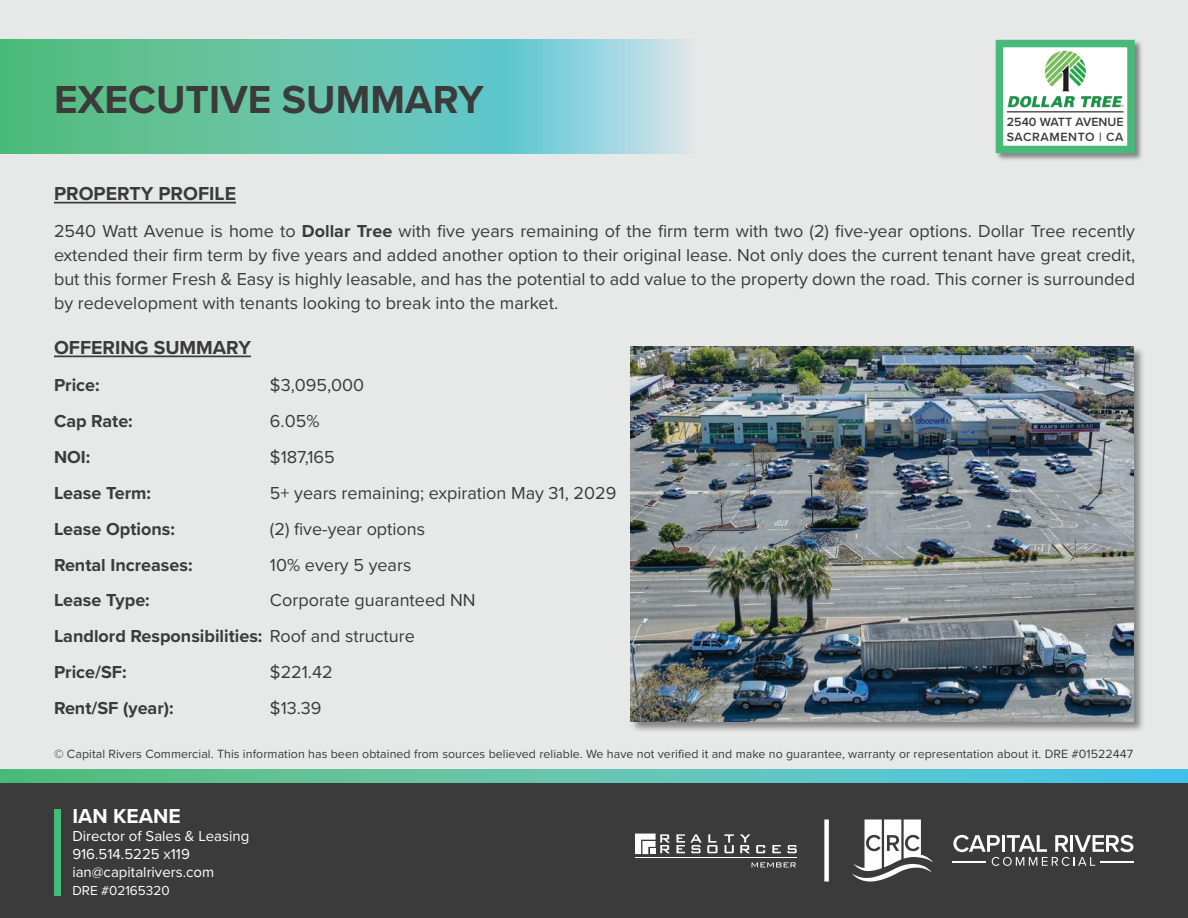
<style>
.page{position:relative;width:1188px;height:918px;background:#e7e8e8}
.page>*{position:absolute;margin:0;border:0;box-sizing:border-box;transform-origin:0 0}
.t1{font:700 40.5px "Proxima Nova";color:#3b3b3b}
.t2{font:700 21px "Proxima Nova";color:#fff}
.t3{font:700 19.5px "Proxima Nova";color:#3b3b3b}
.t4{font:18px/24px "Proxima Nova";color:#3b3b3b;text-align:justify}
.t5{font:700 18px "Proxima Nova";color:#3b3b3b}
.t6{font:15px "Proxima Nova";color:#fff}
.t7{font:13.5px "Proxima Nova";color:#fff}
.t8{font:600 12.45px "Proxima Nova";color:#3b3b3b}
.t9{font:600 12.45px "Proxima Nova";letter-spacing:.05em;color:#3b3b3b}
.t10{font:12.3px "Proxima Nova";letter-spacing:.005em;color:#3b3b3b}
.s1{font-weight:700}
.s2{font-weight:400}
</style>
<div class="page">
<svg style="left:0;top:40px;width:688px;height:113px;background:#6fc7b2"></svg>
<hr style="left:54px;top:202px;width:182px;height:1px;background:#3b3b3b">
<hr style="left:54px;top:356px;width:197px;height:1px;background:#3b3b3b">
<div style="left:630px;top:346px;width:516px;height:387px;background:#231f20;opacity:.5"></div>
<img style="left:631px;top:347px;width:503px;height:374px">
<div style="left:0;top:783px;width:1188px;height:135px;background:#3b3b3b"></div>
<svg style="left:0;top:770px;width:1188px;height:13px;background:#5bc2b2"></svg>
<svg style="left:756px;top:845px;width:9px;height:8px"></svg>
<svg style="left:772px;top:845px;width:9px;height:8px"></svg>
<svg style="left:787px;top:845px;width:10px;height:8px"></svg>
<svg style="left:635px;top:834px;width:35px;height:20px"></svg>
<svg style="left:676px;top:834px;width:41px;height:19px"></svg>
<svg style="left:724px;top:834px;width:10px;height:19px"></svg>
<svg style="left:740px;top:834px;width:10px;height:19px"></svg>
<hr style="left:635px;top:858px;width:162px;height:1px;background:#fff">
<svg style="left:752px;top:862px;width:44px;height:5px"></svg>
<svg style="left:953px;top:835px;width:180px;height:31px"></svg>
<hr style="left:1101px;top:861px;width:33px;height:1px;background:#fff">
<svg style="left:852px;top:819px;width:81px;height:63px"></svg>
<div style="left:824px;top:819px;width:5px;height:63px;background:#fff"></div>
<div style="left:54px;top:809px;width:7px;height:86px;background:#47b978"></div>
<div style="left:995px;top:39px;width:148px;height:123px;background:#231f20;opacity:.5"></div>
<div style="left:999px;top:44px;width:132px;height:105px;background:#fff"></div>
<img style="left:1007px;top:50px;width:116px;height:58px">
<div style="left:996px;top:40px;width:139px;height:113px;border:8px solid #47b978"></div>
<hr style="left:1007px;top:111px;width:117px;height:1px;background:#3b3b3b">
<p class="t1" style="left:54px;top:69px;width:432px">EXECUTIVE SUMMARY</p>
<p class="t8" style="left:1007px;top:113px;width:118px">2540 WATT AVENUE</p>
<p class="t9" style="left:1007px;top:127px;width:118px">SACRAMENTO | CA</p>
<p class="t3" style="left:54px;top:179px;width:184px">PROPERTY PROFILE</p>
<p class="t4" style="left:54px;top:219px;width:1083px">2540 Watt Avenue is home to <span class="s1">Dollar Tree</span> with five years remaining of the firm term with two (2) five-year options. Dollar Tree recently extended their firm term by five years and added another option to their original lease. Not only does the current tenant have great credit, but this former Fresh &amp; Easy is highly leasable, and has the potential to add value to the property down the road. This corner is surrounded by redevelopment with tenants looking to break into the market.</p>
<p class="t3" style="left:54px;top:333px;width:199px">OFFERING SUMMARY</p>
<p class="t5" style="left:54px;top:372px;width:47px">Price:</p>
<p class="t4" style="left:270px;top:372px;width:96px">$3,095,000</p>
<p class="t5" style="left:54px;top:408px;width:80px">Cap Rate:</p>
<p class="t4" style="left:270px;top:408px;width:51px">6.05%</p>
<p class="t5" style="left:54px;top:443px;width:38px">NOI:</p>
<p class="t4" style="left:270px;top:444px;width:66px">$187,165</p>
<p class="t5" style="left:54px;top:479px;width:99px">Lease Term:</p>
<p class="t4" style="left:270px;top:480px;width:348px">5+ years remaining; expiration May 31, 2029</p>
<p class="t5" style="left:54px;top:515px;width:122px">Lease Options:</p>
<p class="t4" style="left:270px;top:516px;width:157px">(2) five-year options</p>
<p class="t5" style="left:54px;top:551px;width:140px">Rental Increases:</p>
<p class="t4" style="left:270px;top:552px;width:143px">10% every 5 years</p>
<p class="t5" style="left:54px;top:587px;width:97px">Lease Type:</p>
<p class="t4" style="left:270px;top:588px;width:207px">Corporate guaranteed NN</p>
<p class="t5" style="left:54px;top:623px;width:362px">Landlord Responsibilities: <span class="s2">Roof and structure</span></p>
<p class="t5" style="left:54px;top:659px;width:74px">Price/SF:</p>
<p class="t4" style="left:270px;top:659px;width:64px">$221.42</p>
<p class="t5" style="left:54px;top:695px;width:121px">Rent/SF (year):</p>
<p class="t4" style="left:270px;top:695px;width:53px">$13.39</p>
<p class="t10" style="left:54px;top:745px;width:1081px">© Capital Rivers Commercial. This information has been obtained from sources believed reliable. We have not verified it and make no guarantee, warranty or representation about it. DRE #01522447</p>
<p class="t2" style="left:72px;top:800px;width:110px">IAN KEANE</p>
<p class="t6" style="left:72px;top:825px;width:178px">Director of Sales &amp; Leasing</p>
<p class="t6" style="left:72px;top:843px;width:119px">916.514.5225 x119</p>
<p class="t6" style="left:72px;top:861px;width:143px">ian@capitalrivers.com</p>
<p class="t7" style="left:72px;top:880px;width:99px">DRE #02165320</p>
</div>
